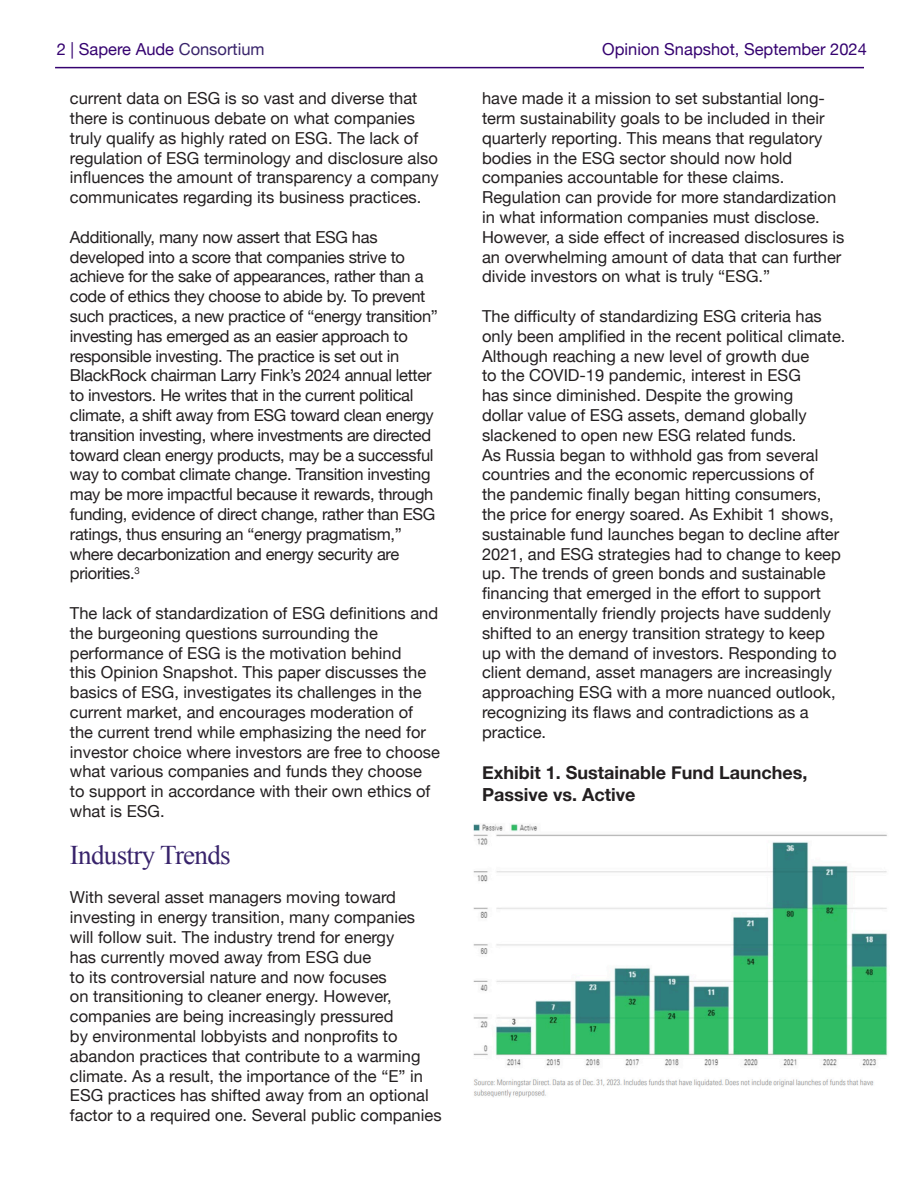
<style>
.page{position:relative;width:918px;height:1188px;background:#fff}
.page>*{position:absolute;margin:0;border:0;box-sizing:border-box;transform-origin:0 0}
.t1{font:27px "Times New Roman";letter-spacing:-.025em;color:#38236b}
.t2{font:700 18px/21.6px "Helvetica Neue";color:#231f20}
.t3{font:16.5px/19.8px "Helvetica Neue";color:#231f20}
.t4{font:16.5px/19.8px "Helvetica Neue";letter-spacing:-.02em;color:#231f20}
.t5{font:16.5px "Helvetica Neue";color:#350270}
.s1{color:#39246b}
</style>
<div class="page">
<hr style="left:55px;top:67px;width:809px;height:1px;background:#350270">
<img style="left:473px;top:824px;width:415px;height:273px">
<p class="t5" style="left:57px;top:38px;width:209px">2 | Sapere Aude <span class="s1">Consortium</span></p>
<p class="t5" style="left:602px;top:38px;width:266px">Opinion Snapshot, September 2024</p>
<p class="t3" style="left:70px;top:89px;width:370px">current data on ESG is so vast and diverse that there is continuous debate on what companies truly qualify as highly rated on ESG. The lack of regulation of ESG terminology and disclosure also influences the amount of transparency a company communicates regarding its business practices.</p>
<p class="t4" style="left:70px;top:228px;width:370px">Additionally, many now assert that ESG has developed into a score that companies strive to achieve for the sake of appearances, rather than a code of ethics they choose to abide by. To prevent such practices, a new practice of “energy transition” investing has emerged as an easier approach to responsible investing. The practice is set out in BlackRock chairman Larry Fink’s 2024 annual letter to investors. He writes that in the current political climate, a shift away from ESG toward clean energy transition investing, where investments are directed toward clean energy products, may be a successful way to combat climate change. Transition investing may be more impactful because it rewards, through funding, evidence of direct change, rather than ESG ratings, thus ensuring an “energy pragmatism,” where decarbonization and energy security are priorities.<sup>3</sup></p>
<p class="t3" style="left:70px;top:604px;width:370px">The lack of standardization of ESG definitions and the burgeoning questions surrounding the</p>
<p class="t3" style="left:70px;top:644px;width:372px">performance of ESG is the motivation behind<br>this Opinion Snapshot. This paper discusses the basics of ESG, investigates its challenges in the current market, and encourages moderation of the current trend while emphasizing the need for investor choice where investors are free to choose what various companies and funds they choose to support in accordance with their own ethics of what is ESG.</p>
<p class="t1" style="left:70px;top:837px;width:162px">Industry Trends</p>
<p class="t3" style="left:70px;top:889px;width:352px">With several asset managers moving toward investing in energy transition, many companies will follow suit. The industry trend for energy has currently moved away from ESG due<br>to its controversial nature and now focuses<br>on transitioning to cleaner energy. However, companies are being increasingly pressured<br>by environmental lobbyists and nonprofits to abandon practices that contribute to a warming</p>
<p class="t3" style="left:70px;top:1067px;width:373px">climate. As a result, the importance of the “E” in<br>ESG practices has shifted away from an optional factor to a required one. Several public companies</p>
<p class="t3" style="left:482px;top:89px;width:364px">have made it a mission to set substantial long&shy;term sustainability goals to be included in their quarterly reporting. This means that regulatory bodies in the ESG sector should now hold companies accountable for these claims.<br>Regulation can provide for more standardization in what information companies must disclose.<br>However, a side effect of increased disclosures is an overwhelming amount of data that can further divide investors on what is truly “ESG.”</p>
<p class="t3" style="left:482px;top:307px;width:365px">The difficulty of standardizing ESG criteria has only been amplified in the recent political climate.<br>Although reaching a new level of growth due<br>to the COVID-19 pandemic, interest in ESG<br>has since diminished. Despite the growing<br>dollar value of ESG assets, demand globally slackened to open new ESG related funds.<br>As Russia began to withhold gas from several countries and the economic repercussions of<br>the pandemic finally began hitting consumers, the price for energy soared. As Exhibit 1 shows, sustainable fund launches began to decline after 2021, and ESG strategies had to change to keep up. The trends of green bonds and sustainable financing that emerged in the effort to support environmentally friendly projects have suddenly shifted to an energy transition strategy to keep up with the demand of investors. Responding to client demand, asset managers are increasingly approaching ESG with a more nuanced outlook, recognizing its flaws and contradictions as a practice.</p>
<p class="t2" style="left:482px;top:763px;width:327px">Exhibit 1. Sustainable Fund Launches,<br>Passive vs. Active</p>
</div>
